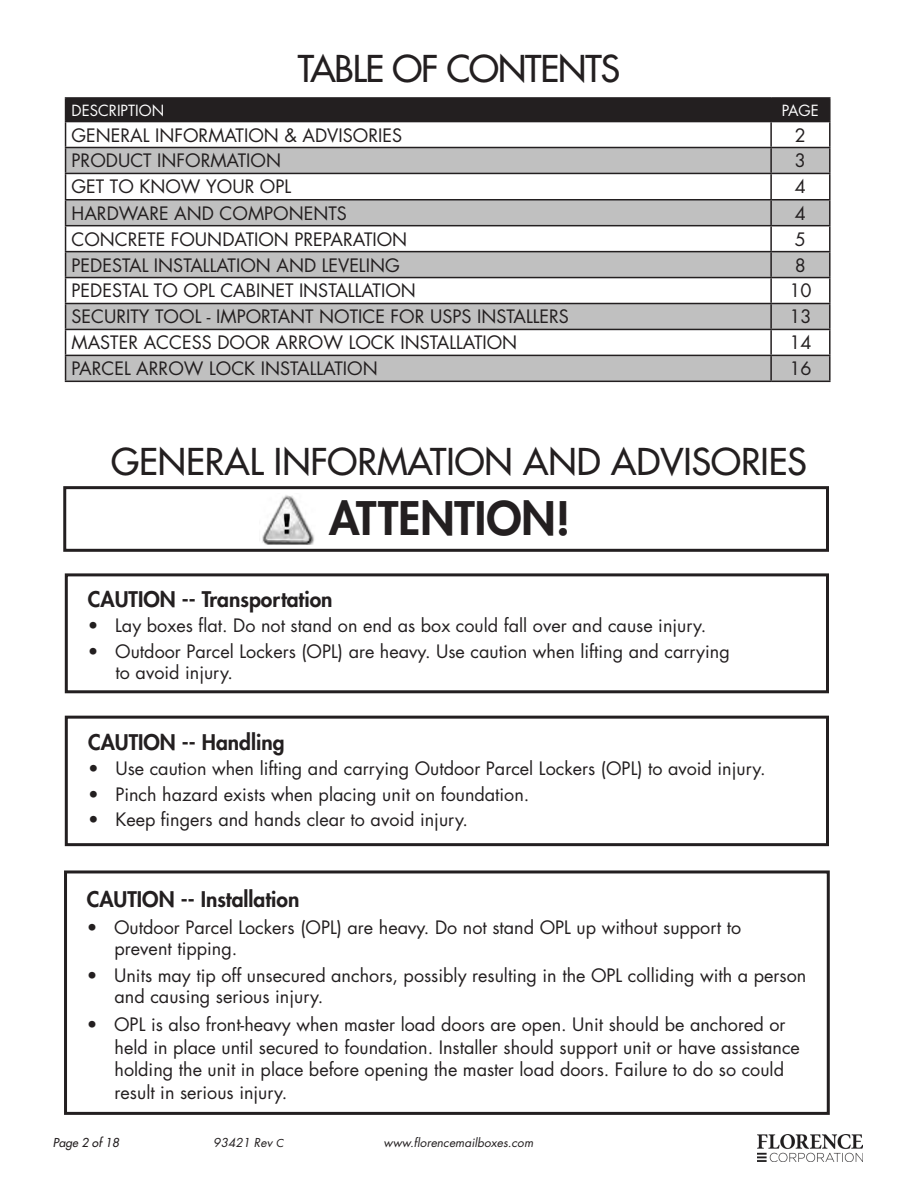
<style>
.page{position:relative;width:918px;height:1188px;background:#fff}
.page>*{position:absolute;margin:0;border:0;box-sizing:border-box;transform-origin:0 0}
.t1{font:800 45px "Futura";color:#231f20}
.t2{font:36px "Futura";color:#231f20}
.t3{font:36px "Futura";letter-spacing:-.03em;color:#231f20}
.t4{font:800 21px "Futura";color:#231f20}
.t5{font:18px/21px "Futura";color:#231f20}
.t6{font:15px "Futura";color:#fff}
.t7{font:italic 12px "Futura";color:#231f20}
.t8{font:italic 12px "Futura";color:#231f20}
.s1{font-family:"Futura PT"}
</style>
<div class="page">
<div style="left:65px;top:573px;width:764px;height:120px;border:3px solid #231f20"></div>
<div style="left:65px;top:716px;width:764px;height:130px;border:3px solid #231f20"></div>
<div style="left:64px;top:870px;width:766px;height:245px;border:3px solid #231f20"></div>
<div style="left:63px;top:486px;width:766px;height:66px;border:3px solid #231f20"></div>
<img style="left:262px;top:495px;width:52px;height:49px">
<hr style="left:65px;top:97px;width:706px;height:2px;background:#231f20">
<hr style="left:771px;top:97px;width:60px;height:2px;background:#231f20">
<hr style="left:829px;top:99px;width:2px;height:22px;background:#231f20">
<hr style="left:771px;top:121px;width:60px;height:1px;background:#231f20">
<hr style="left:829px;top:122px;width:2px;height:25px;background:#231f20">
<hr style="left:829px;top:148px;width:2px;height:25px;background:#231f20">
<hr style="left:771px;top:173px;width:60px;height:1px;background:#231f20">
<hr style="left:829px;top:174px;width:2px;height:25px;background:#231f20">
<hr style="left:829px;top:278px;width:2px;height:25px;background:#231f20">
<hr style="left:771px;top:303px;width:60px;height:1px;background:#231f20">
<hr style="left:829px;top:304px;width:2px;height:25px;background:#231f20">
<hr style="left:771px;top:329px;width:60px;height:1px;background:#231f20">
<hr style="left:829px;top:330px;width:2px;height:25px;background:#231f20">
<hr style="left:771px;top:355px;width:60px;height:1px;background:#231f20">
<hr style="left:829px;top:356px;width:2px;height:25px;background:#231f20">
<hr style="left:65px;top:381px;width:706px;height:1px;background:#231f20">
<hr style="left:771px;top:381px;width:60px;height:1px;background:#231f20">
<hr style="left:771px;top:147px;width:60px;height:1px;background:#231f20">
<hr style="left:771px;top:199px;width:60px;height:1px;background:#231f20">
<hr style="left:829px;top:200px;width:2px;height:25px;background:#231f20">
<hr style="left:771px;top:225px;width:60px;height:1px;background:#231f20">
<hr style="left:829px;top:226px;width:2px;height:25px;background:#231f20">
<svg style="left:65px;top:98px;width:765px;height:283px"></svg>
<hr style="left:771px;top:251px;width:60px;height:1px;background:#231f20">
<hr style="left:770px;top:252px;width:2px;height:25px;background:#231f20">
<hr style="left:829px;top:252px;width:2px;height:25px;background:#231f20">
<hr style="left:65px;top:277px;width:706px;height:1px;background:#231f20">
<hr style="left:771px;top:277px;width:60px;height:1px;background:#231f20">
<img style="left:758px;top:1135px;width:104px;height:27px">
<p class="t3" style="left:298px;top:47px;width:324px">TABLE OF CONTENTS</p>
<p class="t6" style="left:72px;top:100px;width:94px">DESCRIPTION</p>
<p class="t6" style="left:782px;top:100px;width:39px">PAGE</p>
<p class="t5" style="left:72px;top:125px;width:332px">GENERAL INFORMATION &amp; ADVISORIES</p>
<p class="t5" style="left:795px;top:125px;width:13px">2</p>
<p class="t5" style="left:72px;top:151px;width:211px">PRODUCT INFORMATION</p>
<p class="t5" style="left:795px;top:151px;width:13px">3</p>
<p class="t5" style="left:72px;top:176px;width:221px">GET TO KNOW YOUR OPL</p>
<p class="t5" style="left:795px;top:176px;width:13px">4</p>
<p class="t5" style="left:72px;top:203px;width:277px">HARDWARE AND COMPONENTS</p>
<p class="t5" style="left:795px;top:203px;width:13px">4</p>
<p class="t5" style="left:72px;top:229px;width:337px">CONCRETE FOUNDATION PREPARATION</p>
<p class="t5" style="left:795px;top:229px;width:13px">5</p>
<p class="t5" style="left:72px;top:255px;width:330px">PEDESTAL INSTALLATION AND LEVELING</p>
<p class="t5" style="left:795px;top:255px;width:13px">8</p>
<p class="t5" style="left:72px;top:281px;width:346px">PEDESTAL TO OPL CABINET INSTALLATION</p>
<p class="t5" style="left:789px;top:281px;width:24px">10</p>
<p class="t5" style="left:72px;top:307px;width:499px">SECURITY TOOL - IMPORTANT NOTICE FOR USPS INSTALLERS</p>
<p class="t5" style="left:789px;top:307px;width:24px">13</p>
<p class="t5" style="left:72px;top:332px;width:447px">MASTER ACCESS DOOR ARROW LOCK INSTALLATION</p>
<p class="t5" style="left:789px;top:332px;width:24px">14</p>
<p class="t5" style="left:72px;top:358px;width:308px">PARCEL ARROW LOCK INSTALLATION</p>
<p class="t5" style="left:789px;top:358px;width:24px">16</p>
<p class="t2" style="left:111px;top:440px;width:697px">GENERAL INFORMATION AND ADVISORIES</p>
<p class="t1" style="left:329px;top:490px;width:243px">ATTENTION!</p>
<p class="t4" style="left:88px;top:586px;width:246px">CAUTION -- Transportation</p>
<p class="t5" style="left:88px;top:615px;width:620px">• Lay boxes flat. Do not stand on end as box could fall over and cause injury.</p>
<p class="t5" style="left:116px;top:641px;width:616px;text-indent:-28px">• Outdoor Parcel Lockers (OPL) are heavy. Use caution when lifting and carrying to avoid injury.</p>
<p class="t4" style="left:88px;top:729px;width:198px">CAUTION -- Handling</p>
<p class="t5" style="left:88px;top:759px;width:679px">• Use caution when lifting and carrying Outdoor Parcel Lockers (OPL) to avoid injury.</p>
<p class="t5" style="left:88px;top:784px;width:443px">• Pinch hazard exists when placing unit on foundation.</p>
<p class="t5" style="left:88px;top:810px;width:381px">• Keep fingers and hands clear to avoid injury.</p>
<p class="t4" style="left:87px;top:886px;width:214px">CAUTION -- Installation</p>
<p class="t5" style="left:115px;top:917px;width:628px;text-indent:-28px">• Outdoor Parcel Lockers (OPL) are heavy. Do not stand OPL up without support to prevent tipping.</p>
<p class="t5" style="left:115px;top:965px;width:693px;text-indent:-28px">• Units may tip off unsecured anchors, possibly resulting in the OPL colliding with a person and causing serious injury.</p>
<p class="t5" style="left:115px;top:1013px;width:687px;line-height:22.5px;text-indent:-28px">• OPL is also front-heavy when master load doors are open. Unit should be anchored or held in place until secured to foundation. Installer should support unit or have assistance holding the unit in place before opening the master load doors. Failure to do so could result in serious injury.</p>
<p class="t8" style="left:53px;top:1135px;width:68px">Page 2 of 18</p>
<p class="t7" style="left:213px;top:1134px;width:72px">93421 Rev <span class="s1">C</span></p>
<p class="t7" style="left:384px;top:1134px;width:151px">www.florencemailboxes.com</p>
</div>
